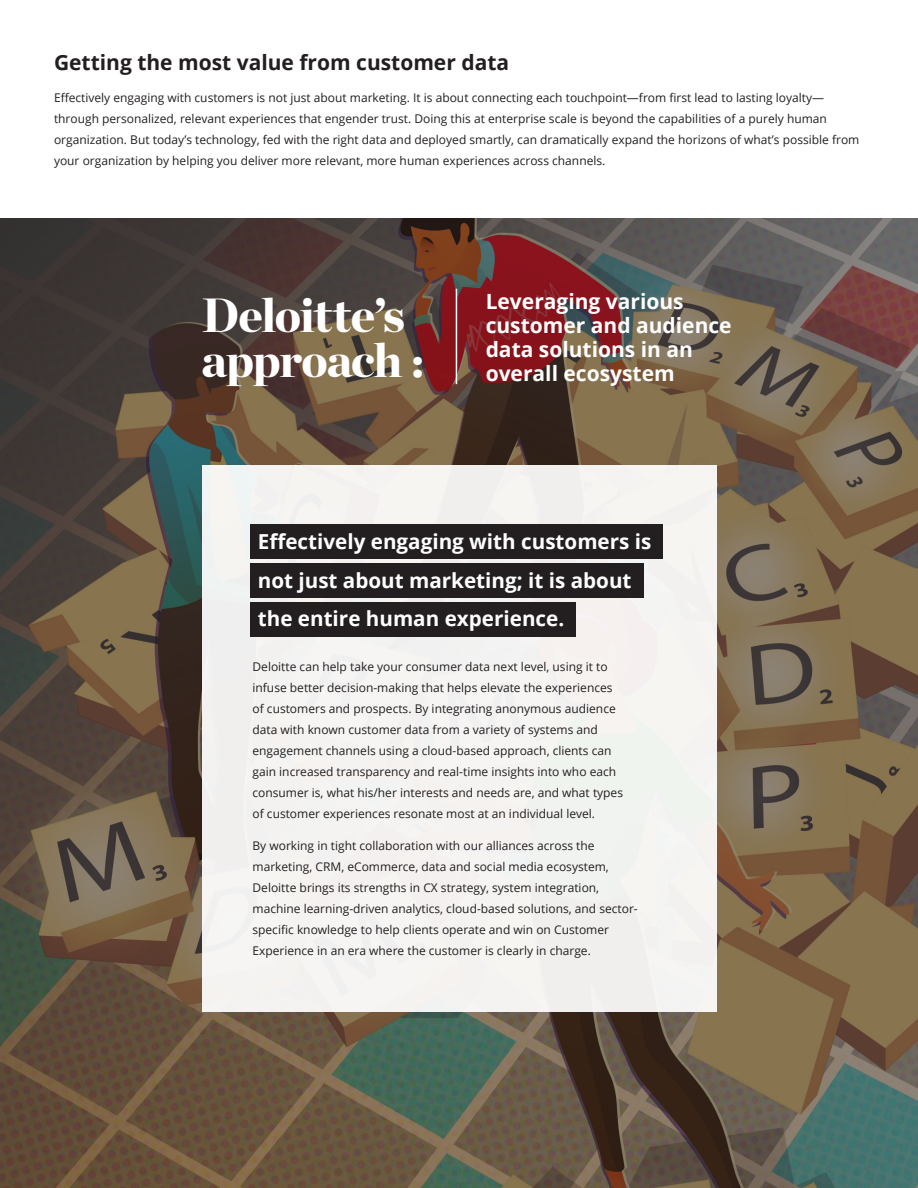
<style>
.page{position:relative;width:918px;height:1188px;background:#fff}
.page>*{position:absolute;margin:0;border:0;box-sizing:border-box;transform-origin:0 0}
.h1_dark{font:900 48px/45px "Chronicle Display";letter-spacing:-.025em;color:#fff}
.h2_light{font:700 21px/24px "Open Sans";color:#fff}
.h2_dark{font:700 21px "Open Sans";color:#231f20}
.pull_quote{font:700 20.7px "Open Sans";color:#fff}
.body_copy_blk{font:12px/21px "Open Sans";color:#231f20}
</style>
<div class="page">
<img style="left:0;top:218px;width:918px;height:970px">
<hr style="left:456px;top:289px;width:1px;height:95px;background:#fff">
<div style="left:202px;top:465px;width:514px;height:547px;background:#f5f3f1"></div>
<div style="left:250px;top:524px;width:413px;height:35px;background:#231f20"></div>
<div style="left:250px;top:563px;width:393px;height:35px;background:#231f20"></div>
<div style="left:250px;top:602px;width:326px;height:35px;background:#231f20"></div>
<p class="h2_dark" style="left:54px;top:48px;width:457px">Getting the most value from customer data</p>
<p class="body_copy_blk" style="left:54px;top:87px;width:807px">Effectively engaging with customers is not just about marketing. It is about connecting each touchpoint—from first lead to lasting loyalty— through personalized, relevant experiences that engender trust. Doing this at enterprise scale is beyond the capabilities of a purely human organization. But today’s technology, fed with the right data and deployed smartly, can dramatically expand the horizons of what’s possible from your organization by helping you deliver more relevant, more human experiences across channels.</p>
<p class="h1_dark" style="left:202px;top:289px;width:225px">Deloitte’s approach :</p>
<p class="h2_light" style="left:486px;top:289px;width:247px">Leveraging various customer and audience data solutions in an overall ecosystem</p>
<p class="pull_quote" style="left:258px;top:527px;width:395px">Effectively engaging with customers is</p>
<p class="pull_quote" style="left:258px;top:566px;width:375px">not just about marketing; it is about</p>
<p class="pull_quote" style="left:258px;top:604px;width:308px">the entire human experience.</p>
<p class="body_copy_blk" style="left:253px;top:656px;width:372px">Deloitte can help take your consumer data next level, using it to infuse better decision-making that helps elevate the experiences of customers and prospects. By integrating anonymous audience data with known customer data from a variety of systems and engagement channels using a cloud-based approach, clients can gain increased transparency and real-time insights into who each consumer is, what his/her interests and needs are, and what types of customer experiences resonate most at an individual level.</p>
<p class="body_copy_blk" style="left:253px;top:835px;width:387px">By working in tight collaboration with our alliances across the marketing, CRM, eCommerce, data and social media ecosystem, Deloitte brings its strengths in CX strategy, system integration, machine learning-driven analytics, cloud-based solutions, and sector&shy;specific knowledge to help clients operate and win on Customer Experience in an era where the customer is clearly in charge.</p>
</div>
